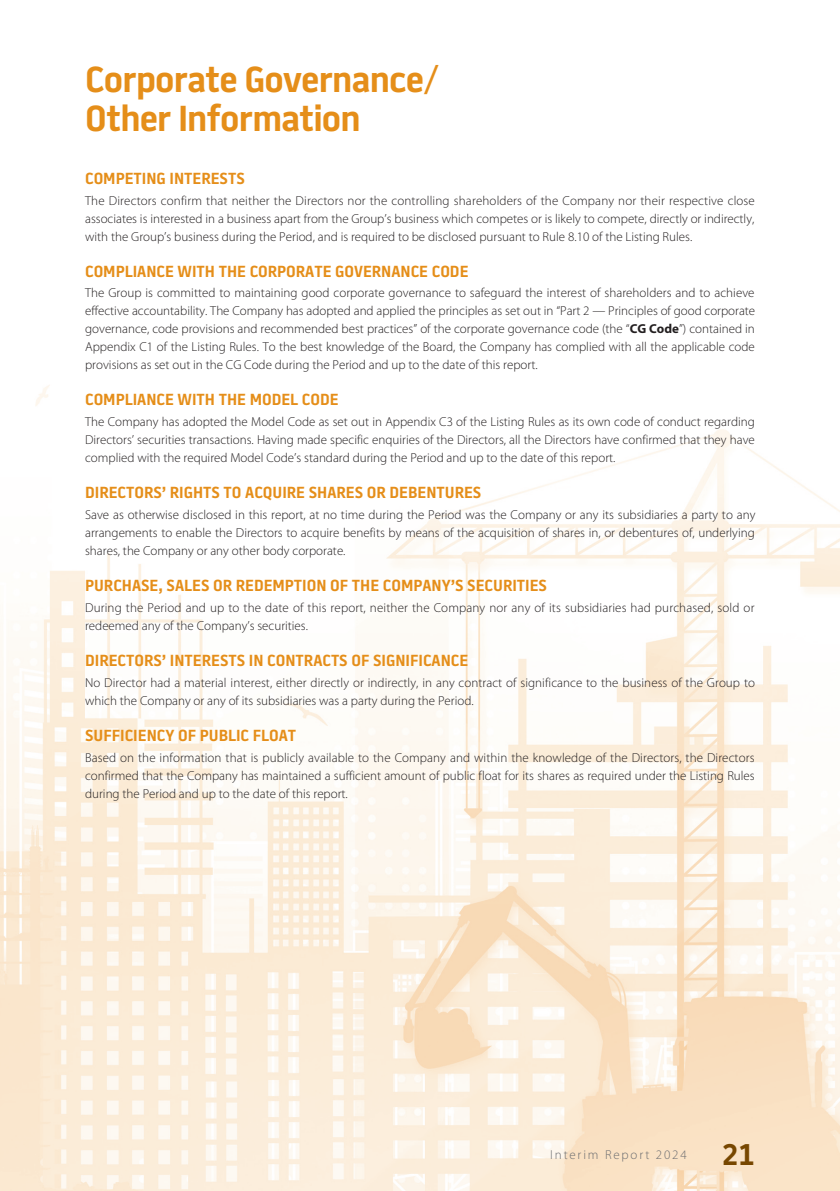
<style>
.page{position:relative;width:840px;height:1191px;background:#fff}
.page>*{position:absolute;margin:0;border:0;box-sizing:border-box;transform-origin:0 0}
.t1{font:700 36px/38px "Battersea";letter-spacing:-.02em;color:#e58e19}
.t2{font:700 30px "Battersea";color:#774700}
._01_H1{font:700 16px "Battersea";color:#e58e19}
._00_txt{font:300 13px/18px "Myriad Pro";color:#231f20;text-align:justify}
.t3{font:300 13px "Myriad Pro";letter-spacing:.14em;color:#6c6d70}
.s1{font-weight:700}
</style>
<div class="page">
<img style="left:0;top:385px;width:839px;height:806px">
<h1 class="t1" style="left:85px;top:61px;width:355px">Corporate Governance/<br>Other Information</h1>
<p class="_01_H1" style="left:85px;top:168px;width:161px">COMPETING INTERESTS</p>
<p class="_00_txt" style="left:85px;top:191px;width:671px">The Directors confirm that neither the Directors nor the controlling shareholders of the Company nor their respective close associates is interested in a business apart from the Group’s business which competes or is likely to compete, directly or indirectly, with the Group’s business during the Period, and is required to be disclosed pursuant to Rule 8.10 of the Listing Rules.</p>
<p class="_01_H1" style="left:85px;top:261px;width:384px">COMPLIANCE WITH THE CORPORATE GOVERNANCE CODE</p>
<p class="_00_txt" style="left:85px;top:284px;width:671px">The Group is committed to maintaining good corporate governance to safeguard the interest of shareholders and to achieve effective accountability. The Company has adopted and applied the principles as set out in “Part 2 — Principles of good corporate governance, code provisions and recommended best practices” of the corporate governance code (the “<span class="s1">CG Code</span>”) contained in Appendix C1 of the Listing Rules. To the best knowledge of the Board, the Company has complied with all the applicable code provisions as set out in the CG Code during the Period and up to the date of this report.</p>
<p class="_01_H1" style="left:85px;top:390px;width:255px">COMPLIANCE WITH THE MODEL CODE</p>
<p class="_00_txt" style="left:85px;top:413px;width:671px">The Company has adopted the Model Code as set out in Appendix C3 of the Listing Rules as its own code of conduct regarding Directors’ securities transactions. Having made specific enquiries of the Directors, all the Directors have confirmed that they have complied with the required Model Code’s standard during the Period and up to the date of this report.</p>
<p class="_01_H1" style="left:85px;top:483px;width:397px">DIRECTORS’ RIGHTS TO ACQUIRE SHARES OR DEBENTURES</p>
<p class="_00_txt" style="left:85px;top:506px;width:671px">Save as otherwise disclosed in this report, at no time during the Period was the Company or any its subsidiaries a party to any arrangements to enable the Directors to acquire benefits by means of the acquisition of shares in, or debentures of, underlying shares, the Company or any other body corporate.</p>
<p class="_01_H1" style="left:85px;top:576px;width:463px">PURCHASE, SALES OR REDEMPTION OF THE COMPANY’S SECURITIES</p>
<p class="_00_txt" style="left:85px;top:598px;width:670px">During the Period and up to the date of this report, neither the Company nor any of its subsidiaries had purchased, sold or redeemed any of the Company’s securities.</p>
<p class="_01_H1" style="left:85px;top:650px;width:384px">DIRECTORS’ INTERESTS IN CONTRACTS OF SIGNIFICANCE</p>
<p class="_00_txt" style="left:85px;top:673px;width:671px">No Director had a material interest, either directly or indirectly, in any contract of significance to the business of the Group to which the Company or any of its subsidiaries was a party during the Period.</p>
<p class="_01_H1" style="left:85px;top:725px;width:212px">SUFFICIENCY OF PUBLIC FLOAT</p>
<p class="_00_txt" style="left:85px;top:748px;width:670px">Based on the information that is publicly available to the Company and within the knowledge of the Directors, the Directors confirmed that the Company has maintained a sufficient amount of public float for its shares as required under the Listing Rules during the Period and up to the date of this report.</p>
<p class="t3" style="left:549px;top:1147px;width:138px">Interim Report 2024</p>
<h2 class="t2" style="left:721px;top:1136px;width:34px">21</h2>
</div>
